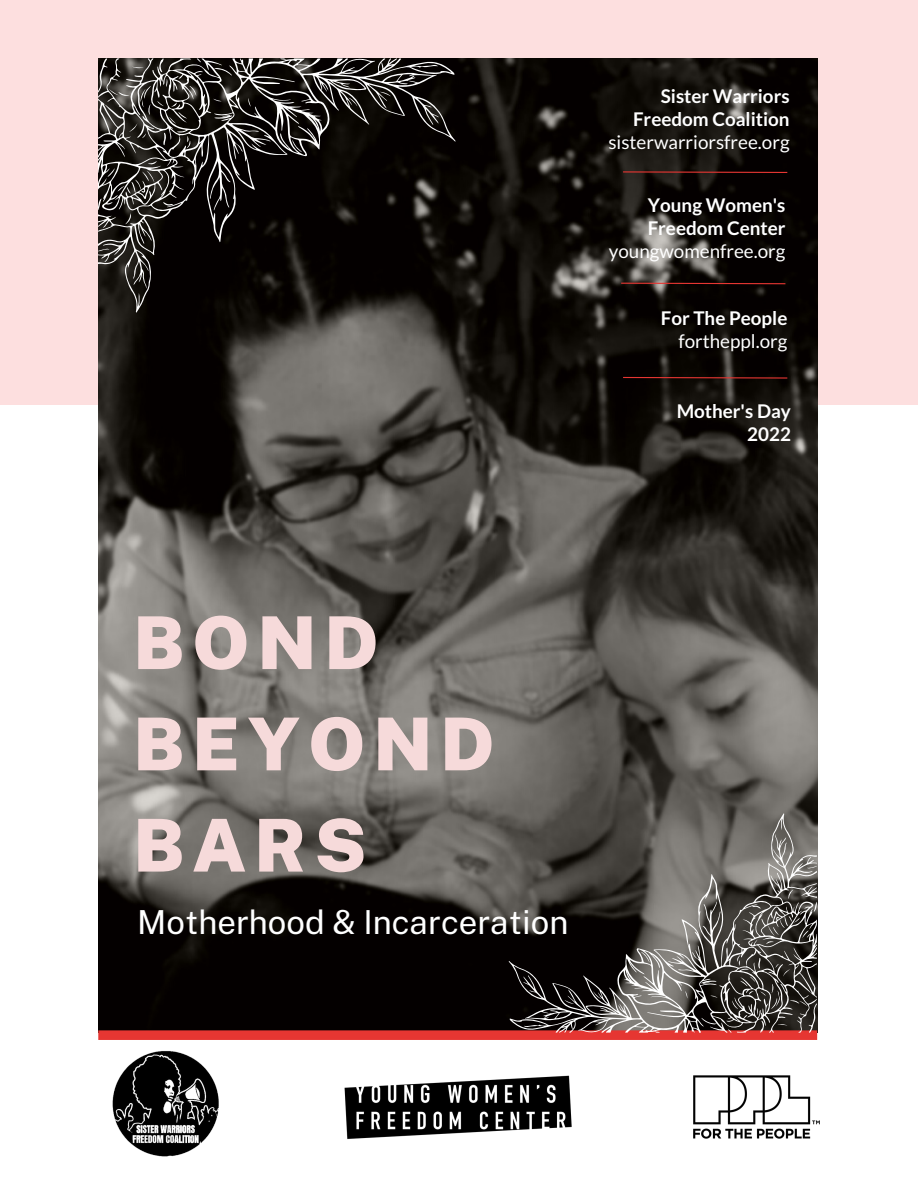
<style>
.page{position:relative;width:918px;height:1188px;background:#fff}
.page>*{position:absolute;margin:0;border:0;box-sizing:border-box;transform-origin:0 0}
.t1{font:900 72.9px "Public Sans";letter-spacing:.11em;color:#f6dada}
.t2{font:33px "Public Sans";color:#fff}
.t3{font:700 18.9px/23.2px "Lato";color:#fff}
.t4{font:18.9px "Lato";color:#fff}
.s1{font-weight:400}
</style>
<div class="page">
<div style="left:0;top:0;width:918px;height:405px;background:#fddfdf"></div>
<img style="left:98px;top:59px;width:719px;height:972px">
<svg style="left:620px;top:282px;width:167px;height:3px"></svg>
<div style="left:98px;top:1031px;width:719px;height:9px;background:#e63632"></div>
<img style="left:693px;top:1076px;width:126px;height:63px">
<svg style="left:622px;top:376px;width:166px;height:3px"></svg>
<img style="left:112px;top:1051px;width:107px;height:106px">
<img style="left:344px;top:1075px;width:228px;height:64px">
<svg style="left:622px;top:171px;width:166px;height:3px"></svg>
<svg style="left:98px;top:58px;width:358px;height:255px;background:#211e1c"></svg>
<svg style="left:159px;top:59px;width:5px;height:14px"></svg>
<svg style="left:98px;top:199px;width:4px;height:11px"></svg>
<svg style="left:98px;top:249px;width:11px;height:2px"></svg>
<svg style="left:197px;top:59px;width:4px;height:3px"></svg>
<svg style="left:433px;top:114px;width:6px;height:3px"></svg>
<svg style="left:125px;top:213px;width:7px;height:11px"></svg>
<svg style="left:214px;top:115px;width:18px;height:4px"></svg>
<svg style="left:213px;top:99px;width:9px;height:3px"></svg>
<svg style="left:163px;top:202px;width:10px;height:4px"></svg>
<svg style="left:248px;top:98px;width:3px;height:9px"></svg>
<svg style="left:129px;top:123px;width:17px;height:15px"></svg>
<svg style="left:98px;top:59px;width:53px;height:56px;background:#504e4a"></svg>
<svg style="left:142px;top:171px;width:12px;height:12px"></svg>
<svg style="left:380px;top:92px;width:11px;height:4px"></svg>
<svg style="left:163px;top:133px;width:3px;height:12px"></svg>
<svg style="left:187px;top:136px;width:4px;height:13px"></svg>
<svg style="left:148px;top:161px;width:9px;height:4px"></svg>
<svg style="left:108px;top:168px;width:28px;height:26px"></svg>
<svg style="left:348px;top:98px;width:10px;height:9px"></svg>
<svg style="left:157px;top:79px;width:39px;height:45px;background:#43403d"></svg>
<svg style="left:292px;top:140px;width:10px;height:12px"></svg>
<svg style="left:509px;top:813px;width:308px;height:220px;background:#55514d"></svg>
<svg style="left:807px;top:866px;width:10px;height:3px"></svg>
<svg style="left:523px;top:982px;width:5px;height:3px"></svg>
<svg style="left:701px;top:981px;width:16px;height:3px"></svg>
<svg style="left:710px;top:995px;width:8px;height:3px"></svg>
<svg style="left:685px;top:991px;width:3px;height:8px"></svg>
<svg style="left:564px;top:1000px;width:10px;height:4px"></svg>
<svg style="left:752px;top:889px;width:65px;height:55px;background:#5c5a56"></svg>
<svg style="left:593px;top:991px;width:8px;height:8px"></svg>
<svg style="left:728px;top:955px;width:89px;height:78px;background:#4f4844"></svg>
<svg style="left:641px;top:952px;width:8px;height:11px"></svg>
<p class="t3" style="left:608px;top:84px;width:183px;text-align:right">Sister Warriors<br>Freedom Coalition <span class="s1">sisterwarriorsfree.org</span></p>
<p class="t3" style="left:648px;top:193px;width:139px">Young Women's<br>Freedom Center</p>
<p class="t4" style="left:609px;top:239px;width:178px">youngwomenfree.org</p>
<p class="t3" style="left:661px;top:306px;width:128px">For The People</p>
<p class="t4" style="left:678px;top:330px;width:111px">fortheppl.org</p>
<p class="t3" style="left:677px;top:399px;width:116px">Mother's Day</p>
<p class="t3" style="left:747px;top:422px;width:45px">2022</p>
<p class="t1" style="left:133px;top:600px;width:247px">BOND</p>
<p class="t1" style="left:133px;top:701px;width:363px">BEYOND</p>
<p class="t1" style="left:133px;top:802px;width:234px">BARS</p>
<p class="t2" style="left:137px;top:902px;width:433px">Motherhood &amp; Incarceration</p>
</div>
